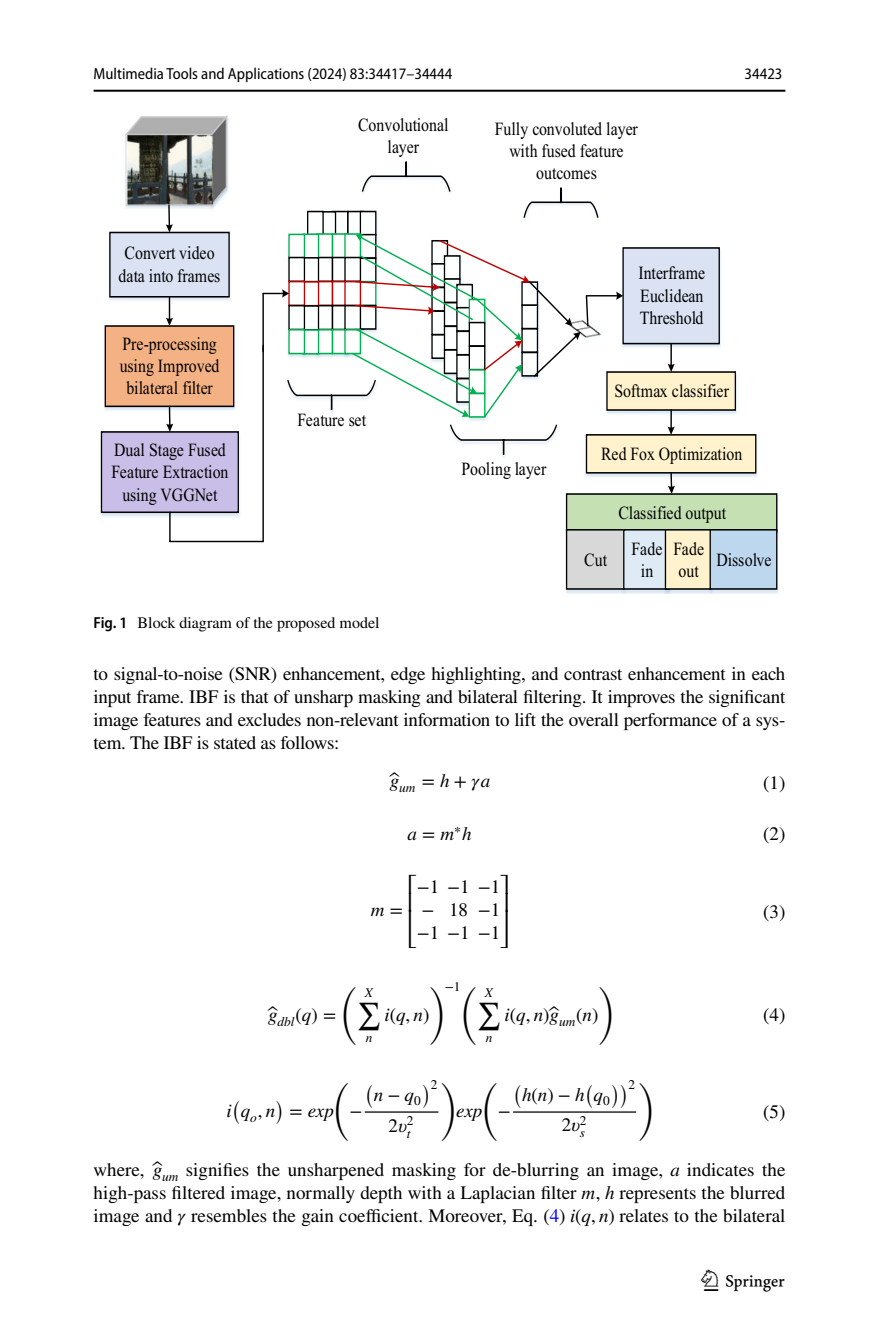
<style>
.page{position:relative;width:879px;height:1333px;background:#fff}
.page>*{position:absolute;margin:0;border:0;box-sizing:border-box;transform-origin:0 0}
.t1{font:30px "Springnew Regular 5";color:#000}
.t2{font:19px/23px "STIX";letter-spacing:-.005em;color:#000;text-align:justify}
.t3{font:19px "STIX General Italic 6";letter-spacing:-.005em;color:#000}
.t4{font:19px "STIX General Italic 5";color:#000}
.t5{font:19px "STIX Math Regular 4";color:#000}
.t6{font:19px "STIX Math Extensions Regular 3";color:#000}
.t7{font:19px/15.4px "STIX Math Extensions Regular 2";color:#000}
.t8{font:19px "STIX General Italic 2";color:#000}
.t9{font:19px/17.2px "STIX Math Extensions";color:#000}
.t10{font:19px "STIX General Regular 4";color:#000}
.t11{font:19px "STIX General Regular 2";color:#000}
.t12{font:19px "STIX General Italic 3";color:#000}
.t13{font:19px "STIX General Italic 4";color:#000}
.t14{font:19px "STIX Math Italic 4";color:#000}
.t15{font:19px "STIX Math Regular 6";color:#000}
.t16{font:18.6px/22.2px "Times New Roman";color:#000;text-align:center;scale:.85 1}
.t17{font:semi-condensed 16px "Myriad Pro";color:#000}
.t18{font:16px "STIX";color:#000}
.t19{font:13.4px "STIX General Italic 5";color:#000}
.t20{font:13.4px "STIX Math Regular 3";color:#000}
.t21{font:13.4px "STIX General Italic 6";color:#000}
.s1{font-family:"Myriad Pro";font-weight:600;font-stretch:semi-condensed}
.s2{font-family:"STIX Math Italic 2"}
.s3{font-family:"STIX Math Regular 2"}
.s4{font-family:"STIX Math Regular 3"}
.s5{font-family:"STIX General Italic 3";font-size:19px}
.s6{font-family:"STIX Math Extensions"}
.s7{font-family:"STIX General Regular 2"}
.s8{font-family:"STIX Math Regular 4"}
.s9{font-family:"STIX General Italic 5"}
.s10{font-family:"STIX Math Regular 5"}
.s11{font-family:"STIX General Regular 3"}
.s12{font-family:"STIX Math Italic 4"}
.s13{font-family:"STIX Math Regular 6"}
.s14{font-family:"STIX General Regular 4"}
.s15{font-family:"STIX Math Italic 5"}
.s16{font-family:"STIX Math Italic 3"}
.s17{font-family:"STIX General Italic 7"}
.s18{font-family:"STIX General Italic 8"}
.s19{font-family:"STIX General Italic 9"}
.s20{font-family:"STIX General Italic 10"}
.s21{font-family:"STIX Math Italic 6"}
.s22{color:#00f}
.s23{font-family:"STIX General Italic 11"}
.s24{font-family:"STIX Math Regular 7"}
.s25{font-family:"STIX General"}
</style>
<div class="page">
<hr style="left:94px;top:90px;width:691px;height:2px;background:#000">
<hr style="left:365px;top:1111px;width:73px;height:1px;background:#000">
<hr style="left:513px;top:1111px;width:123px;height:1px;background:#000">
<img style="left:100px;top:116px;width:679px;height:477px">
<hr style="left:168px;top:205px;width:2px;height:21px;background:#000">
<svg style="left:101px;top:224px;width:138px;height:289px"></svg>
<hr style="left:169px;top:512px;width:2px;height:29px;background:#000">
<hr style="left:170px;top:540px;width:93px;height:2px;background:#000">
<hr style="left:262px;top:345px;width:2px;height:196px;background:#000">
<hr style="left:262px;top:293px;width:2px;height:58px;background:#000">
<svg style="left:263px;top:162px;width:514px;height:427px"></svg>
<p class="t17" style="left:94px;top:65px;width:360px">Multimedia Tools and Applications (2024) 83:34417–34444</p>
<p class="t17" style="left:744px;top:65px;width:39px">34423</p>
<p class="t16" style="left:358px;top:115px;width:108px">Convolutional layer</p>
<p class="t16" style="left:495px;top:119px;width:169px">Fully convoluted layer with fused feature outcomes</p>
<p class="t16" style="left:119px;top:243px;width:121px">Convert video data into frames</p>
<p class="t16" style="left:120px;top:334px;width:119px">Pre-processing using Improved bilateral filter</p>
<p class="t16" style="left:111px;top:440px;width:139px">Dual Stage Fused<br>Feature Extraction using VGGNet</p>
<p class="t16" style="left:297px;top:410px;width:82px">Feature set</p>
<p class="t18" style="left:94px;top:612px;width:287px"><span class="s1">Fig. 1</span> Block diagram of the proposed model</p>
<p class="t16" style="left:461px;top:459px;width:101px">Pooling layer</p>
<p class="t16" style="left:638px;top:263px;width:80px;text-align:justify">Interframe Euclidean Threshold</p>
<p class="t16" style="left:614px;top:381px;width:136px">Softmax classifier</p>
<p class="t16" style="left:601px;top:444px;width:168px">Red Fox Optimization</p>
<p class="t16" style="left:618px;top:503px;width:128px">Classified output</p>
<p class="t16" style="left:584px;top:550px;width:28px">Cut</p>
<p class="t16" style="left:631px;top:538px;width:38px">Fade in</p>
<p class="t16" style="left:673px;top:538px;width:38px;text-align:left">Fade out</p>
<p class="t16" style="left:716px;top:550px;width:66px">Dissolve</p>
<p class="t2" style="left:94px;top:663px;width:693px">to signal-to-noise (SNR) enhancement, edge highlighting, and contrast enhancement in each input frame. IBF is that of unsharp masking and bilateral filtering. It improves the significant image features and excludes non-relevant information to lift the overall performance of a sys&shy;tem. The IBF is stated as follows:</p>
<p class="t8" style="left:389px;top:773px;width:103px"><span class="s2">̂</span>g<sub>um</sub> <span class="s3">=</span> h<span class="s3">+</span><span class="s2">𝛾</span>a</p>
<p class="t2" style="left:763px;top:772px;width:24px">(1)</p>
<p class="t12" style="left:407px;top:827px;width:48px">a<span class="s4">=</span>m</p>
<p class="t2" style="left:763px;top:823px;width:24px">(2)</p>
<p class="t20" style="left:454px;top:823px;width:19px">∗<span class="s5">h</span></p>
<p class="t5" style="left:408px;top:879px;width:102px"><span class="s6">⎡</span>−<span class="s7">1</span> −<span class="s7">1</span> −<span class="s7">1</span><span class="s6">⎤</span></p>
<p class="t9" style="left:408px;top:896px;width:10px">⎢ ⎢</p>
<p class="t9" style="left:408px;top:926px;width:10px">⎣</p>
<p class="t9" style="left:500px;top:896px;width:10px">⎥ ⎥</p>
<p class="t9" style="left:500px;top:926px;width:10px">⎦</p>
<p class="t11" style="left:421px;top:902px;width:80px"><span class="s8">−</span> 18 <span class="s8">−</span>1</p>
<p class="t5" style="left:417px;top:925px;width:85px">−<span class="s7">1</span> −<span class="s7">1</span> −<span class="s7">1</span></p>
<p class="t13" style="left:371px;top:902px;width:34px">m <span class="s8">=</span></p>
<p class="t2" style="left:763px;top:901px;width:24px">(3)</p>
<p class="t7" style="left:477px;top:974px;width:26px;text-indent:-47px">)<sub>−</sub><sub>1</sub>(<br>∑<sup>X</sup></p>
<p class="t7" style="left:341px;top:974px;width:17px">(</p>
<p class="t7" style="left:357px;top:989px;width:26px">∑<sup>X</sup></p>
<p class="t7" style="left:598px;top:974px;width:17px">)</p>
<p class="t14" style="left:267px;top:1006px;width:12px">̂<span class="s9">g</span></p>
<p class="t2" style="left:763px;top:1004px;width:24px">(4)</p>
<p class="t4" style="left:504px;top:1008px;width:95px">i<span class="s10">(</span>q<span class="s11">,</span> n<span class="s10">)</span><span class="s12">̂</span>g<sub>um</sub><span class="s10">(</span>n<span class="s10">)</span></p>
<p class="t19" style="left:278px;top:1016px;width:60px">dbl<sup>(</sup><sup>q</sup><sup>)</sup> <sup>=</sup></p>
<p class="t4" style="left:384px;top:1008px;width:46px">i<span class="s10">(</span>q<span class="s11">,</span> n<span class="s10">)</span></p>
<p class="t19" style="left:366px;top:1032px;width:8px">n</p>
<p class="t19" style="left:486px;top:1032px;width:8px">n</p>
<p class="t6" style="left:611px;top:1067px;width:45px">))<sub>2</sub> )</p>
<p class="t6" style="left:422px;top:1067px;width:36px">)<sub>2</sub>)</p>
<p class="t6" style="left:482px;top:1066px;width:17px">(</p>
<p class="t6" style="left:334px;top:1066px;width:17px">(</p>
<p class="t6" style="left:513px;top:1067px;width:10px">(</p>
<p class="t3" style="left:522px;top:1087px;width:64px">h<span class="s13">(</span>n<span class="s13">) −</span> h</p>
<p class="t6" style="left:585px;top:1067px;width:10px">(</p>
<p class="t3" style="left:593px;top:1087px;width:18px">q<sub>0</sub></p>
<p class="t6" style="left:365px;top:1067px;width:10px">(</p>
<p class="t3" style="left:374px;top:1087px;width:49px">n<span class="s13">−</span>q<sub>0</sub></p>
<p class="t6" style="left:232px;top:1083px;width:10px">(</p>
<p class="t3" style="left:241px;top:1103px;width:36px">q<sub>o</sub><span class="s14">,</span>n</p>
<p class="t6" style="left:275px;top:1083px;width:10px">)</p>
<p class="t3" style="left:289px;top:1103px;width:46px"><span class="s13">=</span> exp</p>
<p class="t3" style="left:226px;top:1103px;width:7px">i</p>
<p class="t2" style="left:763px;top:1101px;width:24px">(5)</p>
<p class="t3" style="left:456px;top:1103px;width:28px">exp</p>
<p class="t15" style="left:498px;top:1103px;width:15px">−</p>
<p class="t15" style="left:349px;top:1103px;width:15px">−</p>
<p class="t10" style="left:389px;top:1119px;width:26px">2<span class="s15">𝜐</span><sup>2</sup></p>
<p class="t21" style="left:407px;top:1128px;width:5px">t</p>
<p class="t10" style="left:562px;top:1117px;width:26px">2<span class="s15">𝜐</span><sup>2</sup></p>
<p class="t21" style="left:580px;top:1128px;width:7px">s</p>
<p class="t2" style="left:94px;top:1159px;width:693px">where, <span class="s16">̂</span><span class="s17">g</span><sub>um</sub> signifies the unsharpened masking for de-blurring an image, <span class="s18">a</span> indicates the high-pass filtered image, normally depth with a Laplacian filter <span class="s19">m</span>, <span class="s20">h</span> represents the blurred image and <span class="s21">𝛾</span> resembles the gain coefficient. Moreover, Eq. (<span class="s22">4</span>) <span class="s23">i</span><span class="s24">(</span><span class="s23">q</span><span class="s25">,</span> <span class="s23">n</span><span class="s24">)</span> relates to the bilateral</p>
<h1 class="t1" style="left:704px;top:1269px;width:83px">1 3</h1>
</div>
